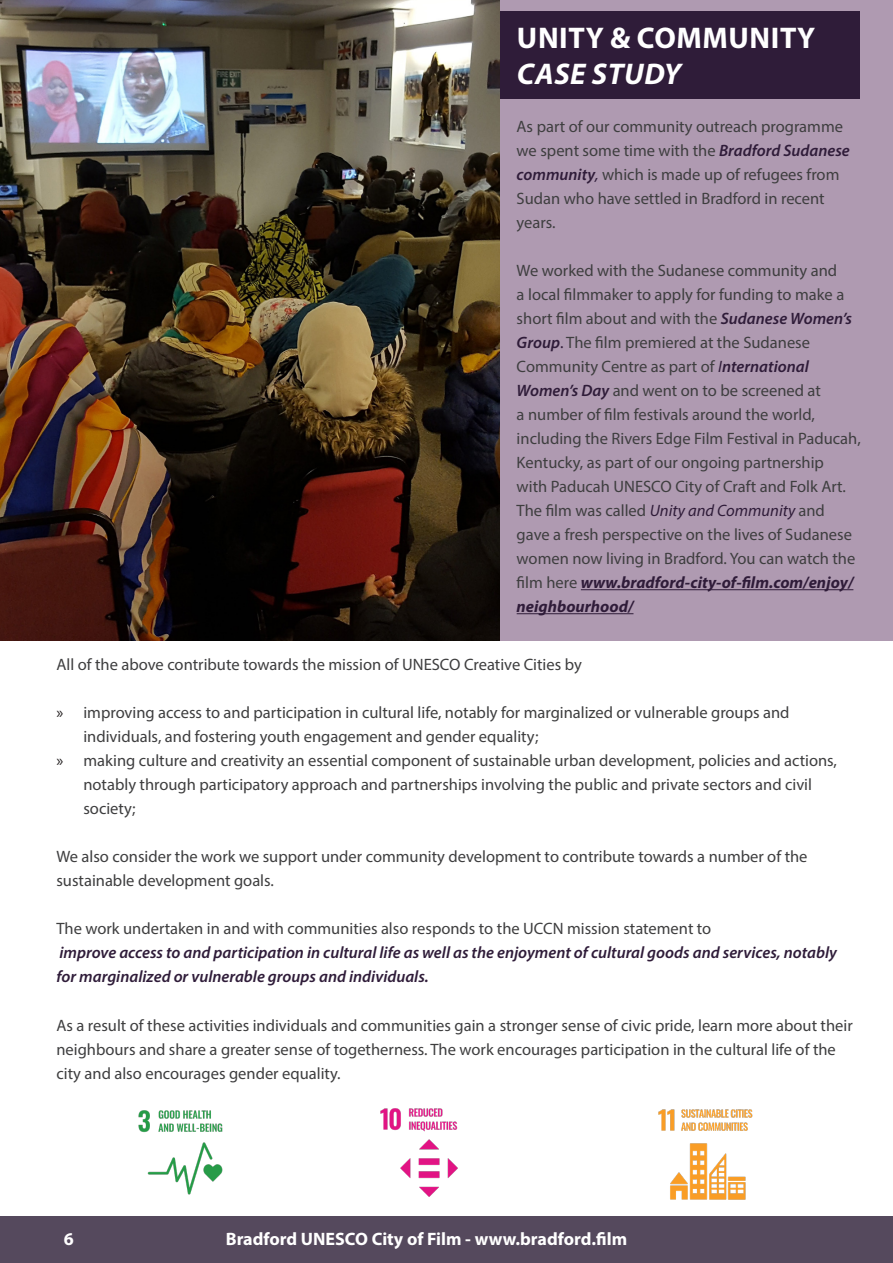
<style>
.page{position:relative;width:893px;height:1263px;background:#fff}
.page>*{position:absolute;margin:0;border:0;box-sizing:border-box;transform-origin:0 0}
.Sub_heading{font:700 30px "Myriad Pro";letter-spacing:.02em;color:#fff}
.Sub_heading-2{font:italic 700 30px "Myriad Pro";letter-spacing:.02em;color:#fff}
.Sub_heading_Fire_san{font:700 18px "Myriad Pro";color:#fff}
.Main_text_black{font:16.5px/24px "Myriad Pro";color:#3e3e3f}
.Main_text_black-2{font:italic 600 16.5px/24px "Myriad Pro";color:#2f1c39}
.s1{font-weight:600;font-style:italic;color:#2f1c39}
.s2{font-style:italic;color:#2f1c39}
.s3{color:#2f1c39}
.s4{font-weight:700;font-style:italic;color:#2f1c39}
.s5{color:#231f20}
.s6{font-weight:400;font-style:normal;color:#3e3e3f}
</style>
<div class="page">
<div style="left:0;top:0;width:893px;height:640px;background:#af9ab1"></div>
<img style="left:0;top:0;width:500px;height:641px">
<img style="left:138px;top:1110px;width:85px;height:85px">
<img style="left:380px;top:1108px;width:78px;height:89px">
<img style="left:658px;top:1109px;width:95px;height:91px">
<div style="left:500px;top:11px;width:360px;height:87px;background:#2f1c39"></div>
<div style="left:0;top:1216px;width:893px;height:47px;background:#55495d"></div>
<hr style="left:581px;top:589px;width:272px;height:1px;background:#2f1c39">
<hr style="left:517px;top:613px;width:116px;height:1px;background:#2f1c39">
<p class="Sub_heading" style="left:517px;top:18px;width:300px">UNITY &amp; COMMUNITY</p>
<p class="Sub_heading-2" style="left:517px;top:54px;width:166px">CASE STUDY</p>
<p class="Main_text_black" style="left:517px;top:114px;width:335px">As part of our community outreach programme we spent some time with the <span class="s1">Bradford Sudanese community</span><span class="s2">,</span> which is made up of refugees from Sudan who have settled in Bradford in recent years.</p>
<p class="Main_text_black" style="left:517px;top:258px;width:346px">We worked with the Sudanese community and<br>a local filmmaker to apply for funding to make a short film about and with the <span class="s1">Sudanese Women’s Group</span><span class="s3">.</span> The film premiered at the Sudanese Community Centre as part of <span class="s2">I</span><span class="s1">nternational Women’s Day</span> and went on to be screened at<br>a number of film festivals around the world, including the Rivers Edge Film Festival in Paducah, Kentucky, as part of our ongoing partnership<br>with Paducah UNESCO City of Craft and Folk Art.<br>The film was called <span class="s2">Unity and Community</span> and gave a fresh perspective on the lives of Sudanese women now living in Bradford. You can watch the film here <span class="s4">www.bradford-city-of-film.com/enjoy/ neighbourhood/</span></p>
<p class="Main_text_black" style="left:56px;top:653px;width:527px">All of the above contribute towards the mission of UNESCO Creative Cities by</p>
<p class="Main_text_black" style="left:83px;top:701px;width:708px;text-indent:-27px"><span class="s5">»</span> improving access to and participation in cultural life, notably for marginalized or vulnerable groups and individuals, and fostering youth engagement and gender equality;</p>
<p class="Main_text_black" style="left:83px;top:749px;width:755px;text-indent:-27px"><span class="s5">»</span> making culture and creativity an essential component of sustainable urban development, policies and actions, notably through participatory approach and partnerships involving the public and private sectors and civil society;</p>
<p class="Main_text_black" style="left:56px;top:845px;width:753px">We also consider the work we support under community development to contribute towards a number of the sustainable development goals.</p>
<p class="Main_text_black-2" style="left:56px;top:916px;width:782px"><span class="s6">The work undertaken in and with communities also responds to the UCCN mission statement to<br></span>improve access to and participation in cultural life as well as the enjoyment of cultural goods and services, notably for marginalized or vulnerable groups and individuals.</p>
<p class="Main_text_black" style="left:56px;top:1013px;width:798px">As a result of these activities individuals and communities gain a stronger sense of civic pride, learn more about their neighbours and share a greater sense of togetherness. The work encourages participation in the cultural life of the city and also encourages gender equality.</p>
<p class="Sub_heading_Fire_san" style="left:64px;top:1227px;width:11px">6</p>
<p class="Sub_heading_Fire_san" style="left:226px;top:1227px;width:403px">Bradford UNESCO City of Film - www.bradford.film</p>
</div>
